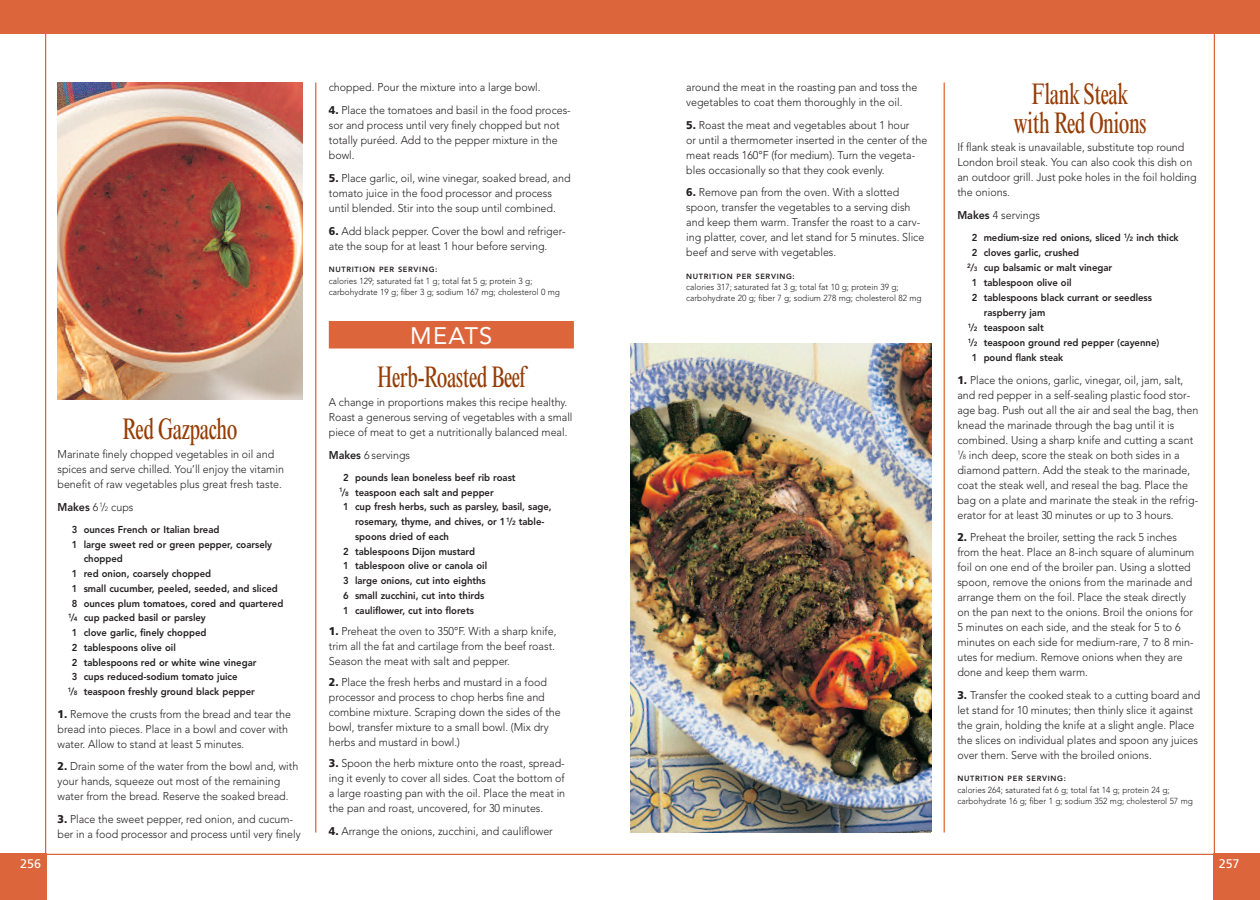
<style>
.page{position:relative;width:1260px;height:900px;background:#fff}
.page>*{position:absolute;margin:0;border:0;box-sizing:border-box;transform-origin:0 0}
.t1{font:condensed 30px/28.8px "Times New Roman";letter-spacing:-.02em;color:#963c05;text-align:center;scale:.8 1}
.t2{font:23.75px "Avenir";letter-spacing:.055em;color:#fff}
.t3{font:12.5px "Frutiger";color:#fff}
.t4{font:300 11.25px/15px "Avenir";color:#231f20;scale:.95 1}
.t5{font:800 10px "Avenir";color:#231f20;scale:.95 1}
.t6{font:800 10px "Avenir";color:#231f20}
.t7{font:300 8.75px/11.2px "Avenir";color:#231f20;scale:.95 1}
.t8{font:800 7.5px "Avenir";letter-spacing:.09em;color:#231f20}
.s1{font-weight:800}
.s2{font-size:6.25px}
.s3{font-family:"Frutiger";font-weight:900}
</style>
<div class="page">
<div style="left:329px;top:321px;width:245px;height:28px;background:#dc653c"></div>
<div style="left:0;top:854px;width:46px;height:46px;background:#dc653c"></div>
<div style="left:1214px;top:854px;width:46px;height:46px;background:#dc653c"></div>
<hr style="left:315px;top:82px;width:1px;height:750px;background:#dc653c">
<div style="left:0;top:0;width:1260px;height:34px;background:#dc653c"></div>
<hr style="left:944px;top:82px;width:1px;height:750px;background:#dc653c">
<img style="left:57px;top:82px;width:245px;height:317px">
<img style="left:630px;top:343px;width:301px;height:489px">
<h1 class="t1" style="left:123px;top:417px;width:145px">Red Gazpacho</h1>
<p class="t4" style="left:57px;top:448px;width:240px">Marinate finely chopped vegetables in oil and spices and serve chilled. You’ll enjoy the vitamin benefit of raw vegetables plus great fresh taste.</p>
<p class="t4" style="left:57px;top:500px;width:81px"><span class="s1">Makes</span> 6 <sup>1</sup>/<span class="s2">2</span> cups</p>
<p class="t5" style="left:72px;top:525px;width:157px">3 ounces French or Italian bread</p>
<p class="t5" style="left:72px;top:540px;width:212px">1 large sweet red or green pepper, coarsely</p>
<p class="t5" style="left:84px;top:555px;width:43px">chopped</p>
<p class="t5" style="left:72px;top:570px;width:148px">1 red onion, coarsely chopped</p>
<p class="t5" style="left:72px;top:584px;width:218px">1 small cucumber, peeled, seeded, and sliced</p>
<p class="t5" style="left:72px;top:599px;width:224px">8 ounces plum tomatoes, cored and quartered</p>
<p class="t6" style="left:68px;top:614px;width:139px"><sup>1</sup>/<span class="s2">4</span> cup packed basil or parsley</p>
<p class="t5" style="left:72px;top:629px;width:143px">1 clove garlic, finely chopped</p>
<p class="t5" style="left:72px;top:643px;width:111px">2 tablespoons olive oil</p>
<p class="t5" style="left:72px;top:658px;width:196px">2 tablespoons red or white wine vinegar</p>
<p class="t5" style="left:72px;top:673px;width:176px">3 cups reduced-sodium tomato juice</p>
<p class="t6" style="left:68px;top:688px;width:189px"><sup>1</sup>/<span class="s2">8</span> teaspoon freshly ground black pepper</p>
<p class="t4" style="left:57px;top:707px;width:247px"><span class="s3">1.</span> Remove the crusts from the bread and tear the bread into pieces. Place in a bowl and cover with water. Allow to stand at least 5 minutes.</p>
<p class="t4" style="left:57px;top:760px;width:255px"><span class="s3">2.</span> Drain some of the water from the bowl and, with your hands, squeeze out most of the remaining water from the bread. Reserve the soaked bread.</p>
<p class="t4" style="left:57px;top:812px;width:257px"><span class="s3">3.</span> Place the sweet pepper, red onion, and cucum&shy;ber in a food processor and process until very finely</p>
<p class="t4" style="left:329px;top:81px;width:224px">chopped. Pour the mixture into a large bowl.</p>
<p class="t4" style="left:329px;top:103px;width:256px"><span class="s3">4.</span> Place the tomatoes and basil in the food proces&shy;sor and process until very finely chopped but not totally puréed. Add to the pepper mixture in the bowl.</p>
<p class="t4" style="left:329px;top:171px;width:256px"><span class="s3">5.</span> Place garlic, oil, wine vinegar, soaked bread, and tomato juice in the food processor and process until blended. Stir into the soup until combined.</p>
<p class="t4" style="left:329px;top:224px;width:251px"><span class="s3">6.</span> Add black pepper. Cover the bowl and refriger&shy;ate the soup for at least 1 hour before serving.</p>
<p class="t8" style="left:329px;top:267px;width:110px">NUTRITION PER SERVING:</p>
<p class="t7" style="left:329px;top:276px;width:245px">calories 129; saturated fat 1 g; total fat 5 g; protein 3 g; carbohydrate 19 g; fiber 3 g; sodium 167 mg; cholesterol 0 mg</p>
<h2 class="t2" style="left:410px;top:326px;width:84px">MEATS</h2>
<h1 class="t1" style="left:377px;top:365px;width:187px">Herb-Roasted Beef</h1>
<p class="t4" style="left:329px;top:396px;width:258px">A change in proportions makes this recipe healthy.<br>Roast a generous serving of vegetables with a small piece of meat to get a nutritionally balanced meal.</p>
<p class="t4" style="left:329px;top:448px;width:87px"><span class="s1">Makes</span> 6 servings</p>
<p class="t5" style="left:343px;top:473px;width:183px">2 pounds lean boneless beef rib roast</p>
<p class="t6" style="left:339px;top:488px;width:156px"><sup>1</sup>/<span class="s2">8</span> teaspoon each salt and pepper</p>
<p class="t5" style="left:343px;top:503px;width:221px">1 cup fresh herbs, such as parsley, basil, sage,</p>
<p class="t5" style="left:355px;top:517px;width:201px">rosemary, thyme, and chives, or 1<sup>1</sup>/<span class="s2">2</span> table-</p>
<p class="t5" style="left:355px;top:532px;width:100px">spoons dried of each</p>
<p class="t5" style="left:343px;top:547px;width:140px">2 tablespoons Dijon mustard</p>
<p class="t5" style="left:343px;top:562px;width:153px">1 tablespoon olive or canola oil</p>
<p class="t5" style="left:343px;top:576px;width:152px">3 large onions, cut into eighths</p>
<p class="t5" style="left:343px;top:591px;width:150px">6 small zucchini, cut into thirds</p>
<p class="t5" style="left:343px;top:606px;width:139px">1 cauliflower, cut into florets</p>
<p class="t4" style="left:329px;top:624px;width:241px"><span class="s3">1.</span> Preheat the oven to 350°F. With a sharp knife, trim all the fat and cartilage from the beef roast.<br>Season the meat with salt and pepper.</p>
<p class="t4" style="left:329px;top:676px;width:246px"><span class="s3">2.</span> Place the fresh herbs and mustard in a food processor and process to chop herbs fine and combine mixture. Scraping down the sides of the bowl, transfer mixture to a small bowl. (Mix dry herbs and mustard in bowl.)</p>
<p class="t4" style="left:329px;top:757px;width:250px;text-align:justify"><span class="s3">3.</span> Spoon the herb mixture onto the roast, spread&shy;ing it evenly to cover all sides. Coat the bottom of a large roasting pan with the oil. Place the meat in the pan and roast, uncovered, for 30 minutes.</p>
<p class="t4" style="left:329px;top:824px;width:237px"><span class="s3">4.</span> Arrange the onions, zucchini, and cauliflower</p>
<p class="t4" style="left:686px;top:81px;width:245px">around the meat in the roasting pan and toss the vegetables to coat them thoroughly in the oil.</p>
<p class="t4" style="left:686px;top:118px;width:255px"><span class="s3">5.</span> Roast the meat and vegetables about 1 hour<br>or until a thermometer inserted in the center of the meat reads 160°F (for medium). Turn the vegeta&shy;bles occasionally so that they cook evenly.</p>
<p class="t4" style="left:686px;top:186px;width:252px"><span class="s3">6.</span> Remove pan from the oven. With a slotted spoon, transfer the vegetables to a serving dish and keep them warm. Transfer the roast to a carv&shy;ing platter, cover, and let stand for 5 minutes. Slice beef and serve with vegetables.</p>
<p class="t8" style="left:686px;top:273px;width:110px">NUTRITION PER SERVING:</p>
<p class="t7" style="left:686px;top:282px;width:249px">calories 317; saturated fat 3 g; total fat 10 g; protein 39 g; carbohydrate 20 g; fiber 7 g; sodium 278 mg; cholesterol 82 mg</p>
<h1 class="t1" style="left:1013px;top:82px;width:168px">Flank Steak with Red Onions</h1>
<p class="t4" style="left:957px;top:141px;width:253px">If flank steak is unavailable, substitute top round London broil steak. You can also cook this dish on an outdoor grill. Just poke holes in the foil holding the onions.</p>
<p class="t4" style="left:957px;top:208px;width:88px"><span class="s1">Makes</span> 4 servings</p>
<p class="t5" style="left:972px;top:234px;width:219px">2 medium-size red onions, sliced <sup>1</sup>/<span class="s2">2</span> inch thick</p>
<p class="t5" style="left:972px;top:249px;width:115px">2 cloves garlic, crushed</p>
<p class="t6" style="left:967px;top:264px;width:147px"><sup>2</sup>/<span class="s2">3</span> cup balsamic or malt vinegar</p>
<p class="t5" style="left:972px;top:279px;width:107px">1 tablespoon olive oil</p>
<p class="t5" style="left:972px;top:294px;width:191px">2 tablespoons black currant or seedless</p>
<p class="t5" style="left:984px;top:309px;width:66px">raspberry jam</p>
<p class="t6" style="left:968px;top:324px;width:77px"><sup>1</sup>/<span class="s2">2</span> teaspoon salt</p>
<p class="t6" style="left:968px;top:339px;width:193px"><sup>1</sup>/<span class="s2">2</span> teaspoon ground red pepper (cayenne)</p>
<p class="t5" style="left:972px;top:354px;width:98px">1 pound flank steak</p>
<p class="t4" style="left:957px;top:373px;width:255px"><span class="s3">1.</span> Place the onions, garlic, vinegar, oil, jam, salt, and red pepper in a self-sealing plastic food stor&shy;age bag. Push out all the air and seal the bag, then knead the marinade through the bag until it is combined. Using a sharp knife and cutting a scant <sup>1</sup>/<span class="s2">8</span> inch deep, score the steak on both sides in a diamond pattern. Add the steak to the marinade, coat the steak well, and reseal the bag. Place the bag on a plate and marinate the steak in the refrig&shy;erator for at least 30 minutes or up to 3 hours.</p>
<p class="t4" style="left:957px;top:531px;width:251px"><span class="s3">2.</span> Preheat the broiler, setting the rack 5 inches from the heat. Place an 8-inch square of aluminum foil on one end of the broiler pan. Using a slotted spoon, remove the onions from the marinade and arrange them on the foil. Place the steak directly on the pan next to the onions. Broil the onions for 5 minutes on each side, and the steak for 5 to 6 minutes on each side for medium-rare, 7 to 8 min&shy;utes for medium. Remove onions when they are done and keep them warm.</p>
<p class="t4" style="left:957px;top:688px;width:257px"><span class="s3">3.</span> Transfer the cooked steak to a cutting board and let stand for 10 minutes; then thinly slice it against the grain, holding the knife at a slight angle. Place the slices on individual plates and spoon any juices over them. Serve with the broiled onions.</p>
<p class="t8" style="left:957px;top:776px;width:110px">NUTRITION PER SERVING:</p>
<p class="t7" style="left:957px;top:785px;width:249px">calories 264; saturated fat 6 g; total fat 14 g; protein 24 g; carbohydrate 16 g; fiber 1 g; sodium 352 mg; cholesterol 57 mg</p>
<p class="t3" style="left:20px;top:859px;width:22px">256</p>
<p class="t3" style="left:1219px;top:859px;width:22px">257</p>
</div>
